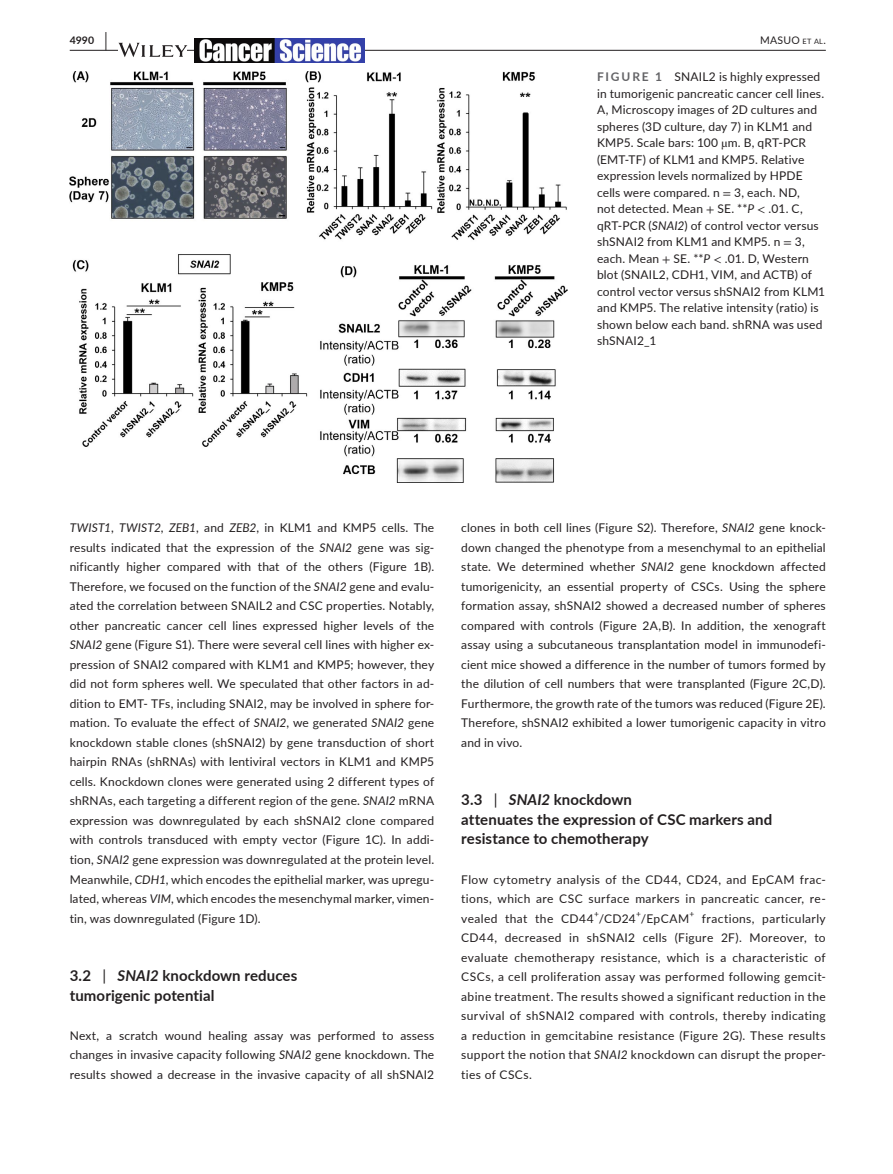
<style>
.page{position:relative;width:893px;height:1174px;background:#fff}
.page>*{position:absolute;margin:0;border:0;box-sizing:border-box;transform-origin:0 0}
.t1{font:700 15px/19.5px "Lato";letter-spacing:.01em;color:#231f20}
.t2{font:12px/19.5px "Lato";letter-spacing:.015em;color:#231f20;text-align:justify}
.t3{font:10.5px "Lato";letter-spacing:.02em;color:#231f20}
.t4{font:700 10.5px "Lato";color:#231f20}
.s1{font-size:19.5px}
.s2{font-size:7.35px}
.s3{font-weight:700;color:#636366}
.s4{font-family:"STIX"}
.s5{font-style:italic}
.s6{font-weight:400}
</style>
<div class="page">
<hr style="left:70px;top:50px;width:756px;height:1px;background:#231f20">
<svg style="left:118px;top:43px;width:69px;height:14px"></svg>
<img style="left:195px;top:38px;width:170px;height:24px">
<img style="left:70px;top:72px;width:497px;height:410px">
<p class="t4" style="left:70px;top:33px;width:39px">4990 <span class="s1">|</span></p>
<p class="t3" style="left:760px;top:33px;width:67px">MASUO <span class="s2">et al</span>.</p>
<p class="t2" style="left:597px;top:68px;width:230px;line-height:16.5px;text-align:left"><span class="s3">FIGURE 1</span> SNAIL2 is highly expressed in tumorigenic pancreatic cancer cell lines.<br>A, Microscopy images of 2D cultures and spheres (3D culture, day 7) in KLM1 and KMP5. Scale bars: 100 <span class="s4">µ</span>m. B, qRT-PCR (EMT-TF) of KLM1 and KMP5. Relative expression levels normalized by HPDE cells were compared. n <span class="s4">=</span> 3, each. ND,<br>not detected. Mean <span class="s4">+</span> SE. **<span class="s5">P</span> <span class="s4">&lt;</span> .01. C, qRT-PCR (<span class="s5">SNAI2</span>) of control vector versus shSNAI2 from KLM1 and KMP5. n <span class="s4">=</span> 3, each. Mean <span class="s4">+</span> SE. **<span class="s5">P</span> <span class="s4">&lt;</span> .01. D, Western blot (SNAIL2, CDH1, VIM, and ACTB) of control vector versus shSNAI2 from KLM1 and KMP5. The relative intensity (ratio) is shown below each band. shRNA was used shSNAI2_1</p>
<p class="t2" style="left:70px;top:518px;width:366px"><span class="s5">TWIST1</span>, <span class="s5">TWIST2</span>, <span class="s5">ZEB1</span>, and <span class="s5">ZEB2</span>, in KLM1 and KMP5 cells. The results indicated that the expression of the <span class="s5">SNAI2</span> gene was sig&shy;nificantly higher compared with that of the others (Figure 1B).<br>Therefore, we focused on the function of the <span class="s5">SNAI2</span> gene and evalu&shy;ated the correlation between SNAIL2 and CSC properties. Notably, other pancreatic cancer cell lines expressed higher levels of the <span class="s5">SNAI2</span> gene (Figure S1). There were several cell lines with higher ex&shy;pression of SNAI2 compared with KLM1 and KMP5; however, they did not form spheres well. We speculated that other factors in ad&shy;dition to EMT- TFs, including SNAI2, may be involved in sphere for&shy;mation. To evaluate the effect of <span class="s5">SNAI2</span>, we generated <span class="s5">SNAI2</span> gene knockdown stable clones (shSNAI2) by gene transduction of short hairpin RNAs (shRNAs) with lentiviral vectors in KLM1 and KMP5 cells. Knockdown clones were generated using 2 different types of shRNAs, each targeting a different region of the gene. <span class="s5">SNAI2</span> mRNA expression was downregulated by each shSNAI2 clone compared with controls transduced with empty vector (Figure 1C). In addi&shy;tion, <span class="s5">SNAI2</span> gene expression was downregulated at the protein level.<br>Meanwhile, <span class="s5">CDH1</span>, which encodes the epithelial marker, was upregu&shy;lated, whereas <span class="s5">VIM</span>, which encodes the mesenchymal marker, vimen&shy;tin, was downregulated (Figure 1D).</p>
<p class="t1" style="left:70px;top:965px;width:229px">3.2 <span class="s6">|</span> <span class="s5">SNAI2</span> knockdown reduces tumorigenic potential</p>
<p class="t2" style="left:70px;top:1025px;width:366px">Next, a scratch wound healing assay was performed to assess changes in invasive capacity following <span class="s5">SNAI2</span> gene knockdown. The results showed a decrease in the invasive capacity of all shSNAI2</p>
<p class="t2" style="left:461px;top:518px;width:366px">clones in both cell lines (Figure S2). Therefore, <span class="s5">SNAI2</span> gene knock&shy;down changed the phenotype from a mesenchymal to an epithelial state. We determined whether <span class="s5">SNAI2</span> gene knockdown affected tumorigenicity, an essential property of CSCs. Using the sphere formation assay, shSNAI2 showed a decreased number of spheres compared with controls (Figure 2A,B). In addition, the xenograft assay using a subcutaneous transplantation model in immunodefi&shy;cient mice showed a difference in the number of tumors formed by the dilution of cell numbers that were transplanted (Figure 2C,D).<br>Furthermore, the growth rate of the tumors was reduced (Figure 2E).<br>Therefore, shSNAI2 exhibited a lower tumorigenic capacity in vitro and in vivo.</p>
<p class="t1" style="left:461px;top:789px;width:312px">3.3 <span class="s6">|</span> <span class="s5">SNAI2</span> knockdown<br>attenuates the expression of CSC markers and resistance to chemotherapy</p>
<p class="t2" style="left:461px;top:869px;width:366px">Flow cytometry analysis of the CD44, CD24, and EpCAM frac&shy;tions, which are CSC surface markers in pancreatic cancer, re&shy;vealed that the CD44<sup>+</sup>/CD24<sup>+</sup>/EpCAM<sup>+</sup> fractions, particularly CD44, decreased in shSNAI2 cells (Figure 2F). Moreover, to evaluate chemotherapy resistance, which is a characteristic of CSCs, a cell proliferation assay was performed following gemcit&shy;abine treatment. The results showed a significant reduction in the survival of shSNAI2 compared with controls, thereby indicating a reduction in gemcitabine resistance (Figure 2G). These results support the notion that <span class="s5">SNAI2</span> knockdown can disrupt the proper&shy;ties of CSCs.</p>
</div>
